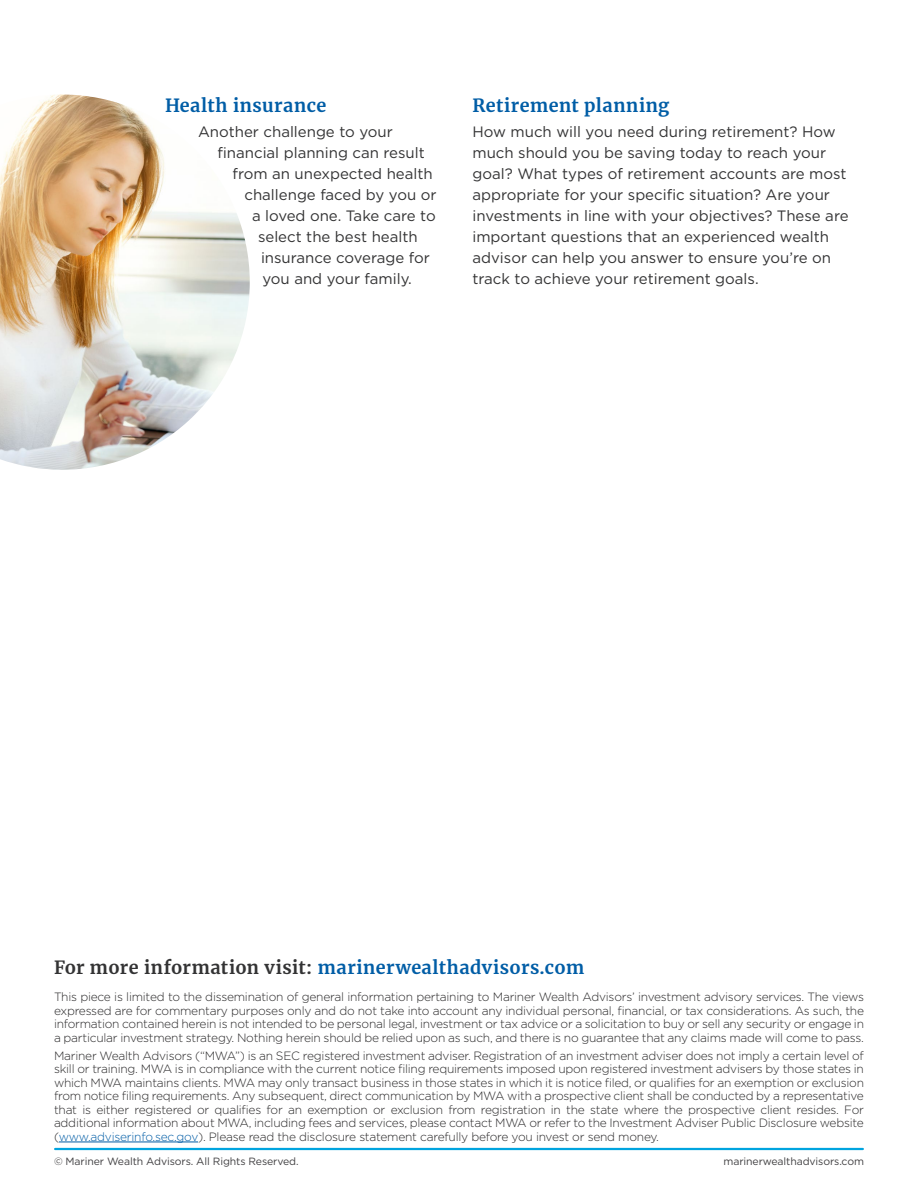
<style>
.page{position:relative;width:918px;height:1188px;background:#fff}
.page>*{position:absolute;margin:0;border:0;box-sizing:border-box;transform-origin:0 0}
.t1{font:700 18px "Merriweather";letter-spacing:.03em;color:#005da6}
.t2{font:15px/21px "Gotham";color:#333334}
.t3{font:300 12px/13.5px "Gotham";letter-spacing:-.02em;color:#292829;text-align:justify}
.t4{font:10.5px "Gotham";letter-spacing:-.01em;color:#414042}
.s1{color:#333334}
.s2{color:#005da6}
</style>
<div class="page">
<hr style="left:55px;top:1148px;width:808px;height:2px;background:#00a4df">
<img style="left:0;top:94px;width:250px;height:376px">
<hr style="left:59px;top:1142px;width:139px;height:1px;background:#005da6">
<h1 class="t1" style="left:165px;top:93px;width:163px">Health insurance</h1>
<p class="t2" style="left:198px;top:121px;width:196px">Another challenge to your</p>
<p class="t2" style="left:218px;top:142px;width:209px">financial planning can result</p>
<p class="t2" style="left:232px;top:163px;width:202px">from an unexpected health</p>
<p class="t2" style="left:244px;top:184px;width:194px">challenge faced by you or</p>
<p class="t2" style="left:252px;top:205px;width:185px">a loved one. Take care to</p>
<p class="t2" style="left:258px;top:226px;width:161px">select the best health</p>
<p class="t2" style="left:261px;top:247px;width:170px">insurance coverage for</p>
<p class="t2" style="left:262px;top:268px;width:151px">you and your family.</p>
<h1 class="t1" style="left:472px;top:93px;width:199px">Retirement planning</h1>
<p class="t2" style="left:472px;top:121px;width:378px">How much will you need during retirement? How much should you be saving today to reach your goal? What types of retirement accounts are most appropriate for your specific situation? Are your investments in line with your objectives? These are important questions that an experienced wealth advisor can help you answer to ensure you’re on track to achieve your retirement goals.</p>
<h1 class="t1" style="left:54px;top:955px;width:532px"><span class="s1">For more information visit:</span> marinerwealthadvisors.com</h1>
<p class="t3" style="left:54px;top:990px;width:812px">This piece is limited to the dissemination of general information pertaining to Mariner Wealth Advisors’ investment advisory services. The views expressed are for commentary purposes only and do not take into account any individual personal, financial, or tax considerations. As such, the information contained herein is not intended to be personal legal, investment or tax advice or a solicitation to buy or sell any security or engage in a particular investment strategy. Nothing herein should be relied upon as such, and there is no guarantee that any claims made will come to pass.</p>
<p class="t3" style="left:54px;top:1048px;width:812px">Mariner Wealth Advisors (“MWA”) is an SEC registered investment adviser. Registration of an investment adviser does not imply a certain level of skill or training. MWA is in compliance with the current notice filing requirements imposed upon registered investment advisers by those states in which MWA maintains clients. MWA may only transact business in those states in which it is notice filed, or qualifies for an exemption or exclusion from notice filing requirements. Any subsequent, direct communication by MWA with a prospective client shall be conducted by a representative that is either registered or qualifies for an exemption or exclusion from registration in the state where the prospective client resides. For additional information about MWA, including fees and services, please contact MWA or refer to the Investment Adviser Public Disclosure website (<span class="s2">www.adviserinfo.sec.gov</span>). Please read the disclosure statement carefully before you invest or send money.</p>
<p class="t4" style="left:54px;top:1155px;width:246px">© Mariner Wealth Advisors. All Rights Reserved.</p>
<p class="t4" style="left:724px;top:1155px;width:142px">marinerwealthadvisors.com</p>
</div>
